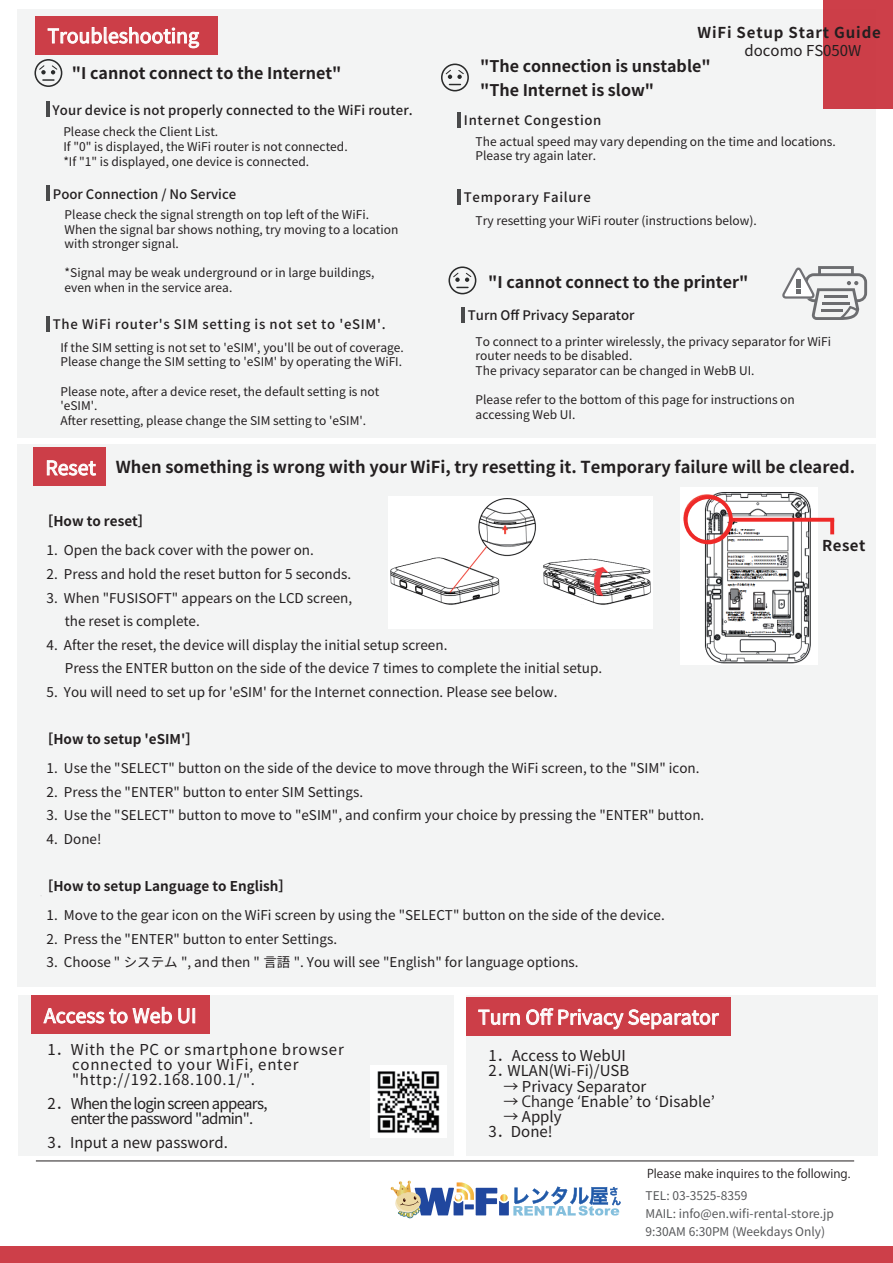
<style>
.page{position:relative;width:893px;height:1263px;background:#fff}
.page>*{position:absolute;margin:0;border:0;box-sizing:border-box;transform-origin:0 0}
.t1{font:19.5px "Noto Sans JP";color:#fff}
.t2{font:700 16.5px "Noto Sans JP";color:#231f20}
.t3{font:700 16.05px/23.4px "Noto Sans JP";color:#231f20}
.t4{font:15px/15px "Noto Sans JP";color:#231f20}
.t5{font:15px/15px "Noto Sans JP";letter-spacing:.05em;color:#231f20}
.t6{font:15px/15px "Noto Sans JP";letter-spacing:-.05em;color:#231f20}
.t7{font:700 15px "Noto Sans JP";letter-spacing:.055em;color:#231f20}
.t8{font:13.5px/23.7px "Noto Sans JP";color:#231f20}
.t9{font:700 13.5px "Noto Sans JP";color:#231f20}
.t10{font:500 13.2px "Noto Sans JP";letter-spacing:.01em;color:#231f20}
.t11{font:500 13.2px "Noto Sans JP";letter-spacing:.05em;color:#231f20}
.t12{font:12px/14.5px "Noto Sans JP";color:#231f20}
.t13{font:12px/18px "Noto Sans JP";color:#57585a}
.t14{font:12px "Koz Go Pr 6 N";color:#231f20}
.s1{font-weight:400;font-size:19.5px;color:#fff}
.s2{font-family:"Koz Go Pr 6 N"}
</style>
<div class="page">
<svg style="left:391px;top:1181px;width:230px;height:38px"></svg>
<hr style="left:36px;top:1161px;width:818px;height:1px;background:#231f20">
<div style="left:466px;top:995px;width:411px;height:161px;background:#f3f4f4"></div>
<div style="left:466px;top:997px;width:264px;height:38px;background:#cc3e48"></div>
<svg style="left:478px;top:1009px;width:42px;height:17px"></svg>
<svg style="left:526px;top:1008px;width:193px;height:22px"></svg>
<div style="left:18px;top:995px;width:436px;height:161px;background:#f3f4f4"></div>
<img style="left:371px;top:1065px;width:76px;height:72px">
<div style="left:32px;top:995px;width:178px;height:39px;background:#cc3e48"></div>
<svg style="left:43px;top:1006px;width:129px;height:18px"></svg>
<svg style="left:178px;top:1008px;width:17px;height:16px"></svg>
<div style="left:17px;top:445px;width:859px;height:542px;background:#f3f4f4"></div>
<img style="left:681px;top:488px;width:137px;height:176px">
<div style="left:684px;top:495px;width:49px;height:49px;border:4px solid #ee2928;border-radius:50%"></div>
<svg style="left:731px;top:518px;width:103px;height:4px"></svg>
<svg style="left:830px;top:519px;width:4px;height:15px"></svg>
<img style="left:388px;top:497px;width:265px;height:131px">
<div style="left:526px;top:610px;width:121px;height:18px;background:#fff"></div>
<div style="left:538px;top:604px;width:61px;height:12px;background:#fff;border-radius:6px"></div>
<div style="left:415px;top:607px;width:43px;height:17px;background:#fff"></div>
<div style="left:33px;top:448px;width:73px;height:38px;background:#cc3e48"></div>
<svg style="left:47px;top:460px;width:49px;height:16px"></svg>
<div style="left:17px;top:9px;width:859px;height:428px;background:#f3f4f4"></div>
<svg style="left:782px;top:266px;width:85px;height:54px"></svg>
<hr style="left:461px;top:307px;width:4px;height:16px;background:#494a4b">
<hr style="left:458px;top:189px;width:3px;height:15px;background:#494a4b">
<hr style="left:458px;top:112px;width:3px;height:16px;background:#494a4b">
<hr style="left:47px;top:316px;width:3px;height:16px;background:#494a4b">
<hr style="left:47px;top:186px;width:3px;height:15px;background:#494a4b">
<hr style="left:46px;top:101px;width:4px;height:16px;background:#494a4b">
<div style="left:448px;top:266px;width:28px;height:28px;border:2px solid #2a2b2b;border-radius:50%"></div>
<svg style="left:452px;top:272px;width:20px;height:16px"></svg>
<div style="left:34px;top:59px;width:28px;height:28px;border:2px solid #2a2b2b;border-radius:50%"></div>
<svg style="left:38px;top:64px;width:20px;height:17px"></svg>
<div style="left:441px;top:64px;width:28px;height:27px;border:2px solid #2a2b2b;border-radius:50%"></div>
<svg style="left:445px;top:69px;width:20px;height:16px"></svg>
<div style="left:35px;top:16px;width:183px;height:39px;background:#cc3e48"></div>
<svg style="left:47px;top:27px;width:153px;height:22px"></svg>
<div style="left:0;top:1246px;width:893px;height:17px;background:#cd3f49"></div>
<div style="left:824px;top:0;width:69px;height:108px;background:#cc3e48"></div>
<h1 class="t1" style="left:48px;top:25px;width:153px">Troubleshooting</h1>
<h3 class="t3" style="left:72px;top:62px;width:271px">"I cannot connect to the Internet"</h3>
<p class="t10" style="left:52px;top:102px;width:362px">Your device is not properly connected to the WiFi router.</p>
<p class="t12" style="left:63px;top:125px;width:286px">Please check the Client List.<br>If "0" is displayed, the WiFi router is not connected. *If "1" is displayed, one device is connected.</p>
<p class="t10" style="left:53px;top:186px;width:185px">Poor Connection / No Service</p>
<p class="t12" style="left:65px;top:207px;width:335px">Please check the signal strength on top left of the WiFi.<br>When the signal bar shows nothing, try moving to a location with stronger signal.</p>
<p class="t12" style="left:65px;top:266px;width:311px">*Signal may be weak underground or in large buildings, even when in the service area.</p>
<p class="t11" style="left:53px;top:317px;width:334px">The WiFi router's SIM setting is not set to 'eSIM'.</p>
<p class="t12" style="left:60px;top:340px;width:345px">If the SIM setting is not set to 'eSIM', you'll be out of coverage.<br>Please change the SIM setting to 'eSIM' by operating the WiFI.</p>
<p class="t12" style="left:60px;top:384px;width:320px">Please note, after a device reset, the default setting is not 'eSIM'.<br>After resetting, please change the SIM setting to 'eSIM'.</p>
<p class="t7" style="left:697px;top:24px;width:185px">WiFi Setup Start Guide</p>
<h3 class="t3" style="left:480px;top:55px;width:232px">"The connection is unstable" "The Internet is slow"</h3>
<p class="t11" style="left:464px;top:113px;width:139px">Internet Congestion</p>
<p class="t4" style="left:745px;top:44px;width:118px">docomo FS050W</p>
<p class="t12" style="left:476px;top:134px;width:362px">The actual speed may vary depending on the time and locations.<br>Please try again later.</p>
<p class="t11" style="left:464px;top:190px;width:128px">Temporary Failure</p>
<p class="t12" style="left:476px;top:214px;width:283px">Try resetting your WiFi router (instructions below).</p>
<h3 class="t3" style="left:488px;top:271px;width:262px">"I cannot connect to the printer"</h3>
<p class="t10" style="left:468px;top:308px;width:168px">Turn Off Privacy Separator</p>
<p class="t12" style="left:476px;top:334px;width:357px">To connect to a printer wirelessly, the privacy separator for WiFi router needs to be disabled.<br>The privacy separator can be changed in WebB UI.</p>
<p class="t12" style="left:476px;top:393px;width:321px">Please refer to the bottom of this page for instructions on accessing Web UI.</p>
<h2 class="t2" style="left:45px;top:457px;width:811px"><span class="s1">Reset</span> When something is wrong with your WiFi, try resetting it. Temporary failure will be cleared.</h2>
<p class="t9" style="left:40px;top:514px;width:113px">［How to reset］</p>
<p class="t8" style="left:47px;top:539px;width:269px">1. Open the back cover with the power on.</p>
<p class="t8" style="left:47px;top:562px;width:306px">2. Press and hold the reset button for 5 seconds.</p>
<p class="t8" style="left:65px;top:586px;width:289px;text-indent:-18px">3. When "FUSISOFT" appears on the LCD screen, the reset is complete.</p>
<p class="t8" style="left:65px;top:633px;width:539px;text-indent:-18px">4. After the reset, the device will display the initial setup screen.<br>Press the ENTER button on the side of the device 7 times to complete the initial setup.</p>
<p class="t8" style="left:47px;top:680px;width:512px">5. You will need to set up for 'eSIM' for the Internet connection. Please see below.</p>
<p class="t9" style="left:40px;top:732px;width:161px">［How to setup 'eSIM'］</p>
<p class="t8" style="left:47px;top:757px;width:654px">1. Use the "SELECT" button on the side of the device to move through the WiFi screen, to the "SIM" icon.</p>
<p class="t8" style="left:47px;top:780px;width:318px">2. Press the "ENTER" button to enter SIM Settings.</p>
<p class="t8" style="left:47px;top:804px;width:659px">3. Use the "SELECT" button to move to "eSIM", and confirm your choice by pressing the "ENTER" button.</p>
<p class="t8" style="left:47px;top:827px;width:56px">4. Done!</p>
<p class="t9" style="left:40px;top:879px;width:254px">［How to setup Language to English］</p>
<p class="t8" style="left:47px;top:904px;width:620px">1. Move to the gear icon on the WiFi screen by using the "SELECT" button on the side of the device.</p>
<p class="t8" style="left:47px;top:927px;width:292px">2. Press the "ENTER" button to enter Settings.</p>
<p class="t8" style="left:47px;top:951px;width:534px">3. Choose " システム ", and then " 言語 ". You will see "English" for language options.</p>
<h1 class="t1" style="left:44px;top:1005px;width:154px">Access to Web UI</h1>
<p class="t5" style="left:72px;top:1042px;width:273px;text-indent:-25px">1．With the PC or smartphone browser connected to your WiFi, enter "http://192.168.100.1/".</p>
<p class="t6" style="left:71px;top:1096px;width:198px;text-indent:-23px">2．When the login screen appears, enter the password "admin".</p>
<p class="t4" style="left:47px;top:1135px;width:182px">3．Input a new password.</p>
<h1 class="t1" style="left:478px;top:1006px;width:242px">Turn Off Privacy Separator</h1>
<p class="t4" style="left:488px;top:1049px;width:142px">1．Access to WebUI<br>2．WLAN(Wi-Fi)/USB</p>
<p class="t4" style="left:503px;top:1079px;width:144px"><span class="s2">→</span> Privacy Separator</p>
<p class="t4" style="left:503px;top:1094px;width:213px"><span class="s2">→ Change ʻ</span>Enable’ to ‘Disable’</p>
<p class="t4" style="left:488px;top:1109px;width:75px;text-indent:15px"><span class="s2">→</span> Apply<br>3．Done!</p>
<p class="t7" style="left:822px;top:537px;width:45px">Reset</p>
<p class="t14" style="left:647px;top:1167px;width:205px">Please make inquires to the following.</p>
<p class="t13" style="left:646px;top:1187px;width:190px">TEL: 03-3525-8359<br>MAIL: info@en.wifi-rental-store.jp<br>9:30AM 6:30PM (Weekdays Only)</p>
</div>
